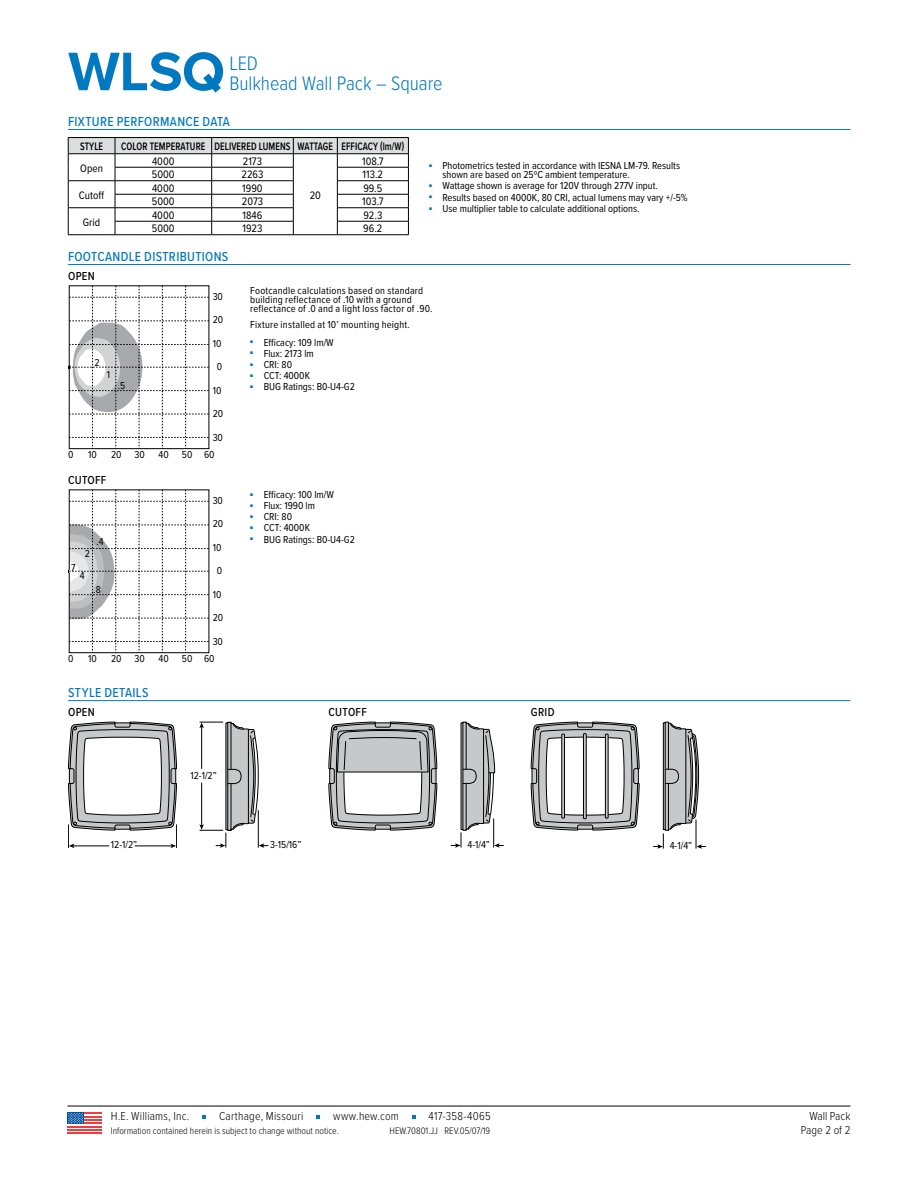
<style>
.page{position:relative;width:918px;height:1188px;background:#fff}
.page>*{position:absolute;margin:0;border:0;box-sizing:border-box;transform-origin:0 0}
.t1{font:700 56.25px "Proxima Nova";color:#0079c1}
.t2{font:300 20.25px/20.2px "Proxima Nova Cond";letter-spacing:-.005em;color:#0079c1}
.t3{font:500 13.5px "Proxima Nova Cond";letter-spacing:.025em;color:#0079c1}
.t4{font:300 12px "Proxima Nova Cond";letter-spacing:.015em;color:#000}
.t5{font:500 12px "Proxima Nova Cond";letter-spacing:.025em;color:#000}
.t6{font:11.25px "Proxima Nova Cond";color:#000}
.t7{font:600 11.25px "Proxima Nova Cond";letter-spacing:.01em;color:#000;scale:.85 1}
.t8{font:10.5px/9px "Proxima Nova Cond";color:#000}
.t9{font:10.5px/9px "Proxima Nova Cond";letter-spacing:.02em;color:#000}
.t10{font:300 9.75px "Proxima Nova Cond";color:#000}
</style>
<div class="page">
<hr style="left:68px;top:129px;width:783px;height:1px;background:#0079c1">
<hr style="left:68px;top:264px;width:783px;height:1px;background:#0079c1">
<hr style="left:68px;top:700px;width:783px;height:1px;background:#0079c1">
<hr style="left:68px;top:137px;width:47px;height:1px;background:#000">
<hr style="left:115px;top:137px;width:97px;height:1px;background:#000">
<hr style="left:212px;top:137px;width:81px;height:1px;background:#000">
<hr style="left:293px;top:137px;width:44px;height:1px;background:#000">
<hr style="left:337px;top:137px;width:72px;height:1px;background:#000">
<svg style="left:68px;top:138px;width:341px;height:96px"></svg>
<hr style="left:68px;top:180px;width:47px;height:1px;background:#000">
<hr style="left:68px;top:234px;width:47px;height:1px;background:#000">
<hr style="left:115px;top:167px;width:97px;height:1px;background:#000">
<hr style="left:212px;top:167px;width:82px;height:1px;background:#000">
<hr style="left:337px;top:167px;width:72px;height:1px;background:#000">
<hr style="left:115px;top:194px;width:97px;height:1px;background:#000">
<hr style="left:212px;top:194px;width:82px;height:1px;background:#000">
<hr style="left:337px;top:194px;width:72px;height:1px;background:#000">
<hr style="left:115px;top:221px;width:97px;height:1px;background:#000">
<hr style="left:212px;top:221px;width:82px;height:1px;background:#000">
<hr style="left:337px;top:221px;width:72px;height:1px;background:#000">
<hr style="left:115px;top:234px;width:97px;height:1px;background:#000">
<hr style="left:212px;top:234px;width:81px;height:1px;background:#000">
<hr style="left:337px;top:234px;width:72px;height:1px;background:#000">
<hr style="left:293px;top:234px;width:44px;height:1px;background:#000">
<svg style="left:68px;top:286px;width:141px;height:163px"></svg>
<svg style="left:68px;top:490px;width:141px;height:163px"></svg>
<svg style="left:68px;top:722px;width:109px;height:126px"></svg>
<svg style="left:199px;top:722px;width:69px;height:126px"></svg>
<svg style="left:328px;top:722px;width:109px;height:108px"></svg>
<svg style="left:451px;top:722px;width:53px;height:126px"></svg>
<svg style="left:531px;top:722px;width:109px;height:108px"></svg>
<div style="left:562px;top:734px;width:3px;height:84px;border:1px solid #000"></div>
<div style="left:605px;top:734px;width:3px;height:84px;border:1px solid #000"></div>
<div style="left:583px;top:734px;width:3px;height:85px;border:1px solid #000"></div>
<svg style="left:653px;top:722px;width:53px;height:127px"></svg>
<hr style="left:68px;top:1106px;width:782px;height:1px;background:#000">
<svg style="left:202px;top:1116px;width:4px;height:3px"></svg>
<svg style="left:316px;top:1116px;width:4px;height:3px"></svg>
<svg style="left:412px;top:1116px;width:4px;height:3px"></svg>
<div style="left:68px;top:1112px;width:34px;height:22px;background:linear-gradient(to right,#fff,#fff)"></div>
<hr style="left:68px;top:1126px;width:34px;height:1px;background:#ef3d42">
<hr style="left:68px;top:1129px;width:34px;height:2px;background:#ef3d42">
<hr style="left:68px;top:1132px;width:34px;height:2px;background:#ef3d42">
<hr style="left:68px;top:1122px;width:34px;height:2px;background:#ef3d42">
<hr style="left:68px;top:1119px;width:34px;height:2px;background:#ef3d42">
<hr style="left:68px;top:1116px;width:34px;height:1px;background:#ef3d42">
<hr style="left:68px;top:1112px;width:34px;height:2px;background:#ef3d42">
<div style="left:68px;top:1112px;width:16px;height:12px;background:#00529c"></div>
<svg style="left:68px;top:1113px;width:15px;height:11px"></svg>
<h1 class="t1" style="left:68px;top:30px;width:158px">WLSQ</h1>
<h2 class="t2" style="left:229px;top:52px;width:215px">LED<br>Bulkhead Wall Pack – Square</h2>
<p class="t3" style="left:68px;top:112px;width:163px">FIXTURE PERFORMANCE DATA</p>
<p class="t7" style="left:80px;top:138px;width:29px">STYLE</p>
<p class="t7" style="left:121px;top:138px;width:334px">COLOR TEMPERATURE DELIVERED LUMENS WATTAGE EFFICACY (lm/W)</p>
<p class="t6" style="left:80px;top:160px;width:24px">Open</p>
<p class="t6" style="left:152px;top:153px;width:24px">4000</p>
<p class="t6" style="left:243px;top:153px;width:21px">2173</p>
<p class="t6" style="left:362px;top:153px;width:23px">108.7</p>
<p class="t6" style="left:152px;top:166px;width:24px">5000</p>
<p class="t6" style="left:242px;top:166px;width:23px">2263</p>
<p class="t6" style="left:363px;top:166px;width:22px">113.2</p>
<p class="t6" style="left:79px;top:187px;width:27px">Cutoff</p>
<p class="t6" style="left:83px;top:214px;width:19px">Grid</p>
<p class="t6" style="left:152px;top:180px;width:24px">4000</p>
<p class="t6" style="left:242px;top:180px;width:22px">1990</p>
<p class="t6" style="left:363px;top:180px;width:20px">99.5</p>
<p class="t6" style="left:152px;top:193px;width:24px">5000</p>
<p class="t6" style="left:242px;top:193px;width:23px">2073</p>
<p class="t6" style="left:362px;top:193px;width:23px">103.7</p>
<p class="t6" style="left:310px;top:187px;width:13px">20</p>
<p class="t6" style="left:152px;top:207px;width:24px">4000</p>
<p class="t6" style="left:243px;top:207px;width:21px">1846</p>
<p class="t6" style="left:363px;top:207px;width:20px">92.3</p>
<p class="t6" style="left:152px;top:220px;width:24px">5000</p>
<p class="t6" style="left:243px;top:220px;width:21px">1923</p>
<p class="t6" style="left:363px;top:220px;width:21px">96.2</p>
<p class="t3" style="left:68px;top:247px;width:162px">FOOTCANDLE DISTRIBUTIONS</p>
<p class="t5" style="left:68px;top:267px;width:28px">OPEN</p>
<p class="t8" style="left:443px;top:161px;width:239px;text-indent:-14px"><sup>■</sup> Photometrics tested in accordance with IESNA LM-79. Results shown are based on 25ºC ambient temperature.</p>
<p class="t8" style="left:429px;top:181px;width:231px"><sup>■</sup> Wattage shown is average for 120V through 277V input.</p>
<p class="t8" style="left:429px;top:192px;width:260px"><sup>■</sup> Results based on 4000K, 80 CRI, actual lumens may vary +/-5%</p>
<p class="t8" style="left:429px;top:203px;width:212px"><sup>■</sup> Use multiplier table to calculate additional options.</p>
<p class="t8" style="left:95px;top:357px;width:7px">2</p>
<p class="t8" style="left:107px;top:370px;width:5px">1</p>
<p class="t8" style="left:118px;top:381px;width:9px">.5</p>
<p class="t8" style="left:213px;top:291px;width:12px">30</p>
<p class="t8" style="left:213px;top:315px;width:12px">20</p>
<p class="t8" style="left:213px;top:338px;width:10px">10</p>
<p class="t8" style="left:217px;top:362px;width:7px">0</p>
<p class="t8" style="left:213px;top:385px;width:10px">10</p>
<p class="t9" style="left:250px;top:285px;width:184px">Footcandle calculations based on standard building reflectance of .10 with a ground reflectance of .0 and a light loss factor of .90.</p>
<p class="t9" style="left:250px;top:319px;width:161px">Fixture installed at 10’ mounting height.</p>
<p class="t8" style="left:250px;top:337px;width:85px"><sup>■</sup> Efficacy: 109 lm/W</p>
<p class="t8" style="left:250px;top:348px;width:65px"><sup>■</sup> Flux: 2173 lm</p>
<p class="t8" style="left:250px;top:359px;width:43px"><sup>■</sup> CRI: 80</p>
<p class="t8" style="left:250px;top:371px;width:61px"><sup>■</sup> CCT: 4000K</p>
<p class="t8" style="left:250px;top:382px;width:106px"><sup>■</sup> BUG Ratings: B0-U4-G2</p>
<p class="t8" style="left:213px;top:409px;width:12px">20</p>
<p class="t8" style="left:213px;top:432px;width:12px">30</p>
<p class="t8" style="left:68px;top:450px;width:7px">0</p>
<p class="t8" style="left:111px;top:450px;width:12px">20</p>
<p class="t8" style="left:88px;top:450px;width:10px">10</p>
<p class="t8" style="left:159px;top:450px;width:12px">40</p>
<p class="t8" style="left:135px;top:450px;width:12px">30</p>
<p class="t8" style="left:182px;top:450px;width:12px">50</p>
<p class="t8" style="left:204px;top:450px;width:12px">60</p>
<p class="t5" style="left:68px;top:471px;width:40px">CUTOFF</p>
<p class="t8" style="left:96px;top:537px;width:9px">.4</p>
<p class="t8" style="left:85px;top:549px;width:7px">2</p>
<p class="t8" style="left:213px;top:495px;width:12px">30</p>
<p class="t8" style="left:213px;top:519px;width:12px">20</p>
<p class="t8" style="left:213px;top:542px;width:10px">10</p>
<p class="t8" style="left:250px;top:490px;width:85px"><sup>■</sup> Efficacy: 100 lm/W</p>
<p class="t8" style="left:250px;top:501px;width:66px"><sup>■</sup> Flux: 1990 lm</p>
<p class="t8" style="left:250px;top:512px;width:43px"><sup>■</sup> CRI: 80</p>
<p class="t8" style="left:250px;top:523px;width:61px"><sup>■</sup> CCT: 4000K</p>
<p class="t8" style="left:250px;top:534px;width:106px"><sup>■</sup> BUG Ratings: B0-U4-G2</p>
<p class="t8" style="left:71px;top:562px;width:6px">7</p>
<p class="t8" style="left:80px;top:571px;width:6px">4</p>
<p class="t8" style="left:217px;top:566px;width:7px">0</p>
<p class="t8" style="left:93px;top:584px;width:9px">.8</p>
<p class="t8" style="left:213px;top:589px;width:10px">10</p>
<p class="t8" style="left:213px;top:613px;width:12px">20</p>
<p class="t8" style="left:213px;top:636px;width:12px">30</p>
<p class="t8" style="left:68px;top:654px;width:7px">0</p>
<p class="t8" style="left:111px;top:654px;width:12px">20</p>
<p class="t8" style="left:88px;top:654px;width:10px">10</p>
<p class="t8" style="left:159px;top:654px;width:12px">40</p>
<p class="t8" style="left:135px;top:654px;width:12px">30</p>
<p class="t8" style="left:182px;top:654px;width:12px">50</p>
<p class="t8" style="left:204px;top:654px;width:12px">60</p>
<p class="t3" style="left:68px;top:683px;width:82px">STYLE DETAILS</p>
<p class="t5" style="left:68px;top:703px;width:28px">OPEN</p>
<p class="t5" style="left:328px;top:703px;width:40px">CUTOFF</p>
<p class="t5" style="left:531px;top:703px;width:25px">GRID</p>
<p class="t8" style="left:111px;top:840px;width:28px">12-1/2”</p>
<p class="t8" style="left:190px;top:771px;width:28px">12-1/2”</p>
<p class="t8" style="left:270px;top:840px;width:33px">3-15/16”</p>
<p class="t8" style="left:467px;top:840px;width:24px">4-1/4”</p>
<p class="t8" style="left:670px;top:841px;width:24px">4-1/4”</p>
<p class="t4" style="left:111px;top:1108px;width:80px">H.E. Williams, Inc.</p>
<p class="t4" style="left:219px;top:1108px;width:86px">Carthage, Missouri</p>
<p class="t4" style="left:333px;top:1108px;width:67px">www.hew.com</p>
<p class="t4" style="left:429px;top:1108px;width:64px">417-358-4065</p>
<p class="t10" style="left:111px;top:1123px;width:230px">Information contained herein is subject to change without notice.</p>
<p class="t4" style="left:809px;top:1108px;width:43px">Wall Pack</p>
<p class="t10" style="left:390px;top:1123px;width:102px">HEW.70801.JJ REV.05/07/19</p>
<p class="t4" style="left:801px;top:1121px;width:51px">Page 2 of 2</p>
</div>
